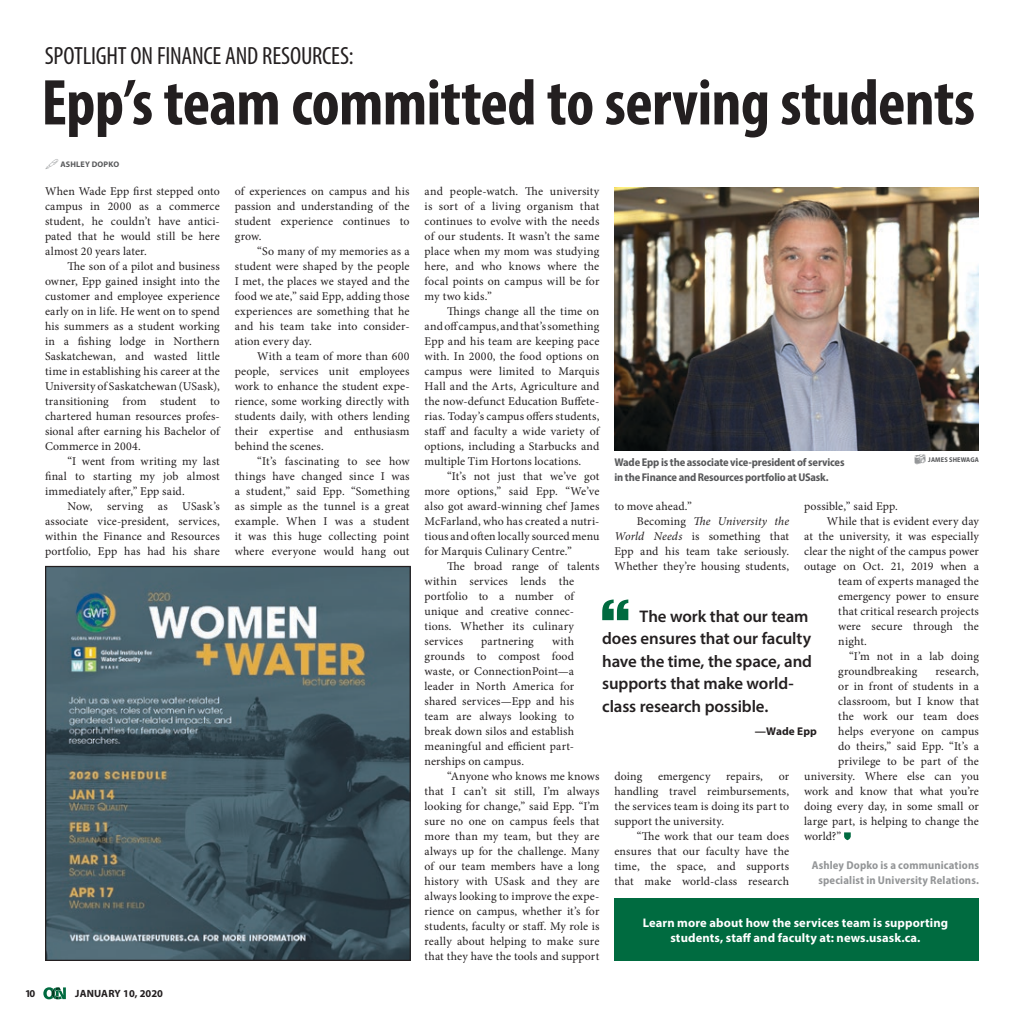
<style>
.page{position:relative;width:1024px;height:1024px;background:#fff}
.page>*{position:absolute;margin:0;border:0;box-sizing:border-box;transform-origin:0 0}
.heading_3{font:700 condensed 65.38px "Myriad Pro";letter-spacing:-.01em;color:#231f20}
.heading_3-2{font:condensed 25px "Myriad Pro";letter-spacing:-.01em;color:#231f20}
.t1{font:600 16.88px/22.5px "Myriad Pro";letter-spacing:-.005em;color:#231f20}
.Copy{font:700 12.5px/15px "Myriad Pro";letter-spacing:.01em;color:#fff;text-align:center}
.Copy-2{font:11.88px/15px "Minion Pro";letter-spacing:.01em;color:#231f20;text-align:justify}
.photo_caption{font:700 semi-condensed 11.38px/15px "Myriad Pro";letter-spacing:.015em;color:#949698;text-align:center}
.photo_caption-2{font:700 semi-condensed 11.25px/15px "Myriad Pro";letter-spacing:-.015em;color:#58595b}
.t2{font:700 11.25px "Myriad Pro";letter-spacing:.01em;color:#231f20}
.t3{font:700 10.5px "Myriad Pro";color:#231f20}
.t4{font:700 8.12px "Myriad Pro";letter-spacing:.02em;color:#58595b}
.t5{font:700 semi-condensed 6.88px "Myriad Pro";letter-spacing:.02em;color:#58595b}
.s1{font-style:italic}
</style>
<div class="page">
<svg style="left:43px;top:987px;width:23px;height:12px"></svg>
<hr style="left:1023px;top:0;width:1px;height:1024px;background:#e7e8e8">
<div style="left:614px;top:898px;width:365px;height:63px;background:#006b40"></div>
<svg style="left:844px;top:832px;width:7px;height:8px"></svg>
<img style="left:47px;top:568px;width:362px;height:391px">
<div style="left:45px;top:566px;width:366px;height:395px;border:1px solid #231f20"></div>
<img style="left:614px;top:188px;width:365px;height:262px">
<svg style="left:602px;top:599px;width:26px;height:21px"></svg>
<p class="heading_3-2" style="left:45px;top:40px;width:310px">SPOTLIGHT ON FINANCE AND RESOURCES:</p>
<p class="heading_3" style="left:41px;top:62px;width:935px">Epp’s team committed to serving students</p>
<p class="t4" style="left:60px;top:159px;width:60px">ASHLEY DOPKO</p>
<p class="Copy-2" style="left:45px;top:184px;width:176px">When Wade Epp first stepped onto campus in 2000 as a commerce student, he couldn’t have antici&shy;pated that he would still be here almost 20 years later.</p>
<p class="Copy-2" style="left:45px;top:259px;width:176px;text-indent:23px">The son of a pilot and business owner, Epp gained insight into the customer and employee experience early on in life. He went on to spend his summers as a student working in a fishing lodge in Northern Saskatchewan, and wasted little time in establishing his career at the University of Saskatchewan (USask), transitioning from student to chartered human resources profes&shy;sional after earning his Bachelor of Commerce in 2004.</p>
<p class="Copy-2" style="left:45px;top:454px;width:176px;text-indent:23px">“I went from writing my last final to starting my job almost immediately after,” Epp said.</p>
<p class="Copy-2" style="left:45px;top:499px;width:176px;text-indent:23px">Now, serving as USask’s associate vice-president, services, within the Finance and Resources portfolio, Epp has had his share</p>
<p class="Copy-2" style="left:235px;top:184px;width:176px">of experiences on campus and his passion and understanding of the student experience continues to grow.</p>
<p class="Copy-2" style="left:235px;top:244px;width:176px;text-indent:23px">“So many of my memories as a student were shaped by the people I met, the places we stayed and the food we ate,” said Epp, adding those experiences are something that he and his team take into consider&shy;ation every day.</p>
<p class="Copy-2" style="left:235px;top:349px;width:176px;text-indent:23px">With a team of more than 600 people, services unit employees work to enhance the student expe&shy;rience, some working directly with students daily, with others lending their expertise and enthusiasm behind the scenes.</p>
<p class="Copy-2" style="left:235px;top:454px;width:176px;text-indent:23px">“It’s fascinating to see how things have changed since I was a student,” said Epp. “Something as simple as the tunnel is a great example. When I was a student it was this huge collecting point where everyone would hang out</p>
<p class="t3" style="left:25px;top:986px;width:12px">10</p>
<p class="t3" style="left:75px;top:986px;width:89px">JANUARY 10, 2020</p>
<p class="Copy-2" style="left:425px;top:184px;width:176px">and people-watch. The university is sort of a living organism that continues to evolve with the needs of our students. It wasn’t the same place when my mom was studying here, and who knows where the focal points on campus will be for my two kids.”</p>
<p class="Copy-2" style="left:425px;top:304px;width:176px;text-indent:23px">Things change all the time on and off campus, and that’s something Epp and his team are keeping pace with. In 2000, the food options on campus were limited to Marquis Hall and the Arts, Agriculture and the now-defunct Education Buffete&shy;rias. Today’s campus offers students, staff and faculty a wide variety of options, including a Starbucks and multiple Tim Hortons locations.</p>
<p class="Copy-2" style="left:425px;top:469px;width:176px;text-indent:23px">“It’s not just that we’ve got more options,” said Epp. “We’ve also got award-winning chef James McFarland, who has created a nutri&shy;tious and often locally sourced menu for Marquis Culinary Centre.”</p>
<p class="Copy-2" style="left:425px;top:559px;width:176px;text-align:left;text-indent:23px">The broad range of talents within services lends the portfolio to a number of unique and creative connec&shy;tions. Whether its culinary services</p>
<p class="t5" style="left:928px;top:455px;width:52px">JAMES SHEWAGA</p>
<p class="photo_caption-2" style="left:614px;top:454px;width:232px">Wade Epp is the associate vice-president of services in the Finance and Resources portfolio at USask.</p>
<p class="Copy-2" style="left:614px;top:499px;width:79px">to move ahead.”</p>
<p class="Copy-2" style="left:614px;top:514px;width:176px;text-indent:23px">Becoming <span class="s1">The University the World Needs</span> is something that Epp and his team take seriously.<br>Whether they’re housing students,</p>
<p class="Copy-2" style="left:804px;top:499px;width:95px">possible,” said Epp.</p>
<p class="Copy-2" style="left:827px;top:514px;width:154px">While that is evident every day</p>
<p class="Copy-2" style="left:804px;top:529px;width:176px">at the university, it was especially</p>
<p class="Copy-2" style="left:804px;top:544px;width:176px">clear the night of the campus power</p>
<p class="Copy-2" style="left:804px;top:559px;width:176px">outage on Oct. 21, 2019 when a</p>
<p class="Copy-2" style="left:838px;top:574px;width:142px">team of experts managed the</p>
<p class="Copy-2" style="left:838px;top:589px;width:142px">emergency power to ensure</p>
<p class="Copy-2" style="left:838px;top:604px;width:142px">that critical research projects</p>
<p class="Copy-2" style="left:838px;top:619px;width:142px">were secure through the</p>
<p class="Copy-2" style="left:838px;top:634px;width:30px">night.</p>
<p class="Copy-2" style="left:838px;top:649px;width:142px;text-indent:11px">“I’m not in a lab doing groundbreaking</p>
<h3 class="t1" style="left:602px;top:604px;width:211px;text-indent:37px">The work that our team does ensures that our faculty have the time, the space, and supports that make world&shy;class research possible.</h3>
<p class="t2" style="left:755px;top:723px;width:63px">—Wade Epp</p>
<p class="Copy-2" style="left:425px;top:634px;width:151px;text-indent:127px">with grounds to compost food waste, or ConnectionPoint—a leader in North America for shared services—Epp and his team are always looking to break down silos and establish meaningful and efficient part&shy;nerships on campus.</p>
<p class="Copy-2" style="left:425px;top:769px;width:176px;text-indent:23px">“Anyone who knows me knows that I can’t sit still, I’m always looking for change,” said Epp. “I’m sure no one on campus feels that more than my team, but they are always up for the challenge. Many of our team members have a long history with USask and they are always looking to improve the expe&shy;rience on campus, whether it’s for students, faculty or staff. My role is really about helping to make sure that they have the tools and support</p>
<p class="Copy-2" style="left:481px;top:634px;width:54px">partnering</p>
<p class="Copy-2" style="left:935px;top:664px;width:45px">research,</p>
<p class="Copy-2" style="left:838px;top:679px;width:142px">or in front of students in a</p>
<p class="Copy-2" style="left:838px;top:694px;width:142px">classroom, but I know that</p>
<p class="Copy-2" style="left:838px;top:709px;width:142px">the work our team does</p>
<p class="Copy-2" style="left:838px;top:724px;width:142px">helps everyone on campus</p>
<p class="Copy-2" style="left:838px;top:739px;width:142px">do theirs,” said Epp. “It’s a</p>
<p class="Copy-2" style="left:838px;top:754px;width:142px">privilege to be part of the</p>
<p class="Copy-2" style="left:804px;top:769px;width:176px">university. Where else can you</p>
<p class="Copy-2" style="left:804px;top:784px;width:176px">work and know that what you’re</p>
<p class="Copy-2" style="left:804px;top:799px;width:176px">doing every day, in some small or</p>
<p class="Copy-2" style="left:804px;top:814px;width:176px">large part, is helping to change the</p>
<p class="Copy-2" style="left:804px;top:829px;width:39px">world?”</p>
<p class="photo_caption" style="left:812px;top:857px;width:169px">Ashley Dopko is a communications specialist in University Relations.</p>
<p class="Copy-2" style="left:614px;top:769px;width:29px">doing</p>
<p class="Copy-2" style="left:658px;top:769px;width:54px">emergency</p>
<p class="Copy-2" style="left:726px;top:769px;width:38px">repairs,</p>
<p class="Copy-2" style="left:614px;top:769px;width:176px;text-indent:164px">or handling travel reimbursements, the services team is doing its part to support the university.</p>
<p class="Copy-2" style="left:614px;top:829px;width:176px;text-indent:23px">“The work that our team does ensures that our faculty have the time, the space, and supports that make world-class research</p>
<p class="Copy" style="left:643px;top:914px;width:307px">Learn more about how the services team is supporting students, staff and faculty at: news.usask.ca.</p>
</div>
